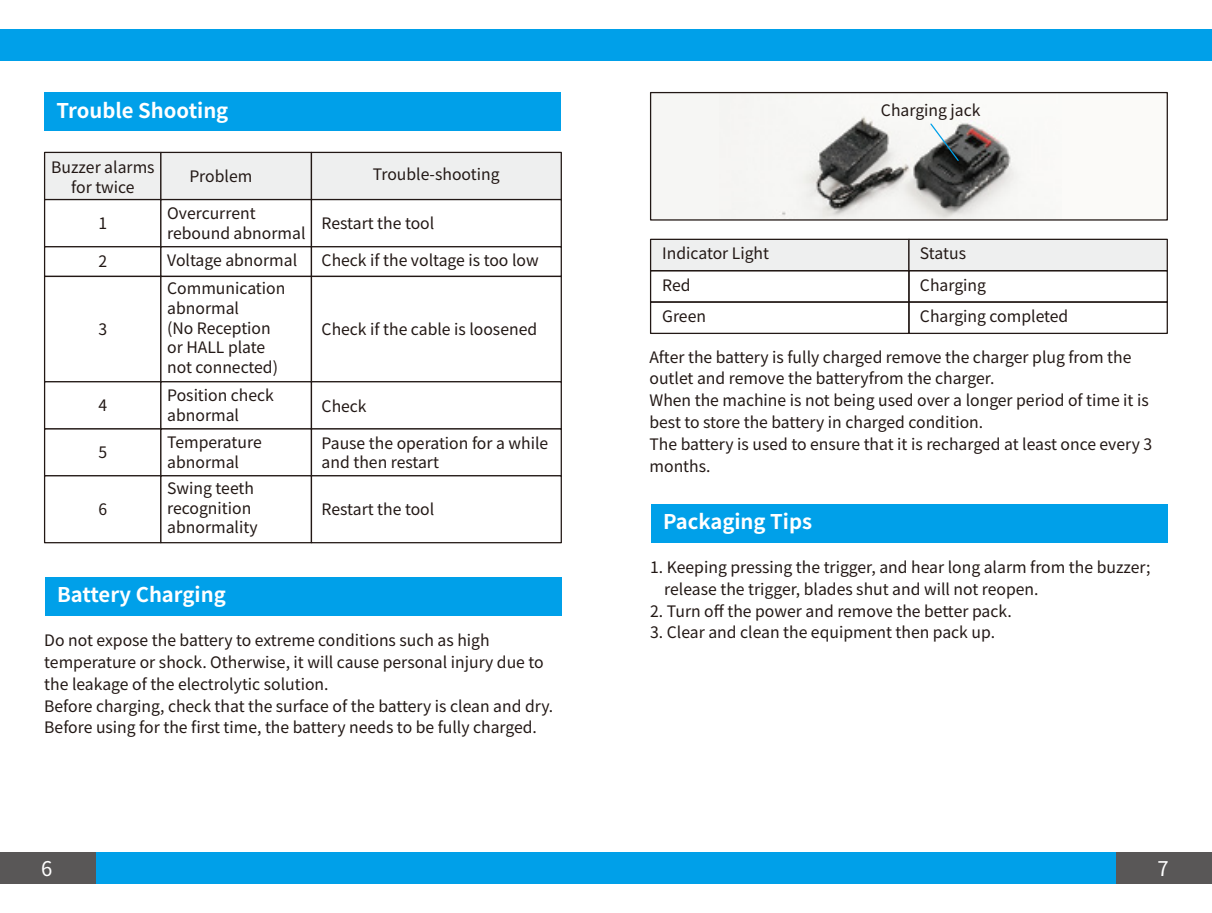
<style>
.page{position:relative;width:1212px;height:913px;background:#fff}
.page>*{position:absolute;margin:0;border:0;box-sizing:border-box;transform-origin:0 0}
.t1{font:700 20.25px "Source Han Sans CN";color:#fff}
.t2{font:20.25px "Source Han Sans CN";color:#fff}
.t3{font:15.75px/19.6px "Source Han Sans CN";color:#221815}
</style>
<div class="page">
<div style="left:650px;top:92px;width:517px;height:128px;background:#f6f6f4"></div>
<img style="left:782px;top:117px;width:229px;height:101px">
<div style="left:1062px;top:92px;width:105px;height:128px;background:#fbfaf8"></div>
<div style="left:650px;top:92px;width:518px;height:128px;border:1px solid #221815"></div>
<div style="left:45px;top:93px;width:516px;height:38px;background:#00a0e9"></div>
<div style="left:44px;top:152px;width:117px;height:48px;background:#eeefef;border:1px solid #221815"></div>
<div style="left:160px;top:152px;width:152px;height:48px;background:#eeefef;border:1px solid #221815"></div>
<div style="left:311px;top:152px;width:251px;height:48px;background:#eeefef;border:1px solid #221815"></div>
<div style="left:44px;top:199px;width:117px;height:48px;background:#fff;border:1px solid #221815"></div>
<div style="left:160px;top:199px;width:152px;height:48px;background:#fff;border:1px solid #221815"></div>
<div style="left:311px;top:199px;width:251px;height:48px;background:#fff;border:1px solid #221815"></div>
<div style="left:44px;top:246px;width:117px;height:31px;background:#fff;border:1px solid #221815"></div>
<div style="left:160px;top:246px;width:152px;height:31px;background:#fff;border:1px solid #221815"></div>
<div style="left:311px;top:246px;width:251px;height:31px;background:#fff;border:1px solid #221815"></div>
<div style="left:44px;top:275px;width:117px;height:107px;background:#fff;border:1px solid #221815"></div>
<div style="left:160px;top:275px;width:152px;height:107px;background:#fff;border:1px solid #221815"></div>
<div style="left:311px;top:275px;width:251px;height:107px;background:#fff;border:1px solid #221815"></div>
<div style="left:44px;top:381px;width:117px;height:48px;background:#fff;border:1px solid #221815"></div>
<div style="left:160px;top:381px;width:152px;height:48px;background:#fff;border:1px solid #221815"></div>
<div style="left:311px;top:381px;width:251px;height:48px;background:#fff;border:1px solid #221815"></div>
<div style="left:44px;top:428px;width:117px;height:48px;background:#fff;border:1px solid #221815"></div>
<div style="left:160px;top:428px;width:152px;height:48px;background:#fff;border:1px solid #221815"></div>
<div style="left:311px;top:428px;width:251px;height:48px;background:#fff;border:1px solid #221815"></div>
<div style="left:44px;top:475px;width:117px;height:68px;background:#fff;border:1px solid #221815"></div>
<div style="left:160px;top:475px;width:152px;height:68px;background:#fff;border:1px solid #221815"></div>
<div style="left:311px;top:475px;width:251px;height:68px;background:#fff;border:1px solid #221815"></div>
<div style="left:651px;top:504px;width:516px;height:38px;background:#00a0e9"></div>
<div style="left:650px;top:238px;width:259px;height:33px;background:#eeefef;border:1px solid #221815"></div>
<div style="left:908px;top:238px;width:260px;height:33px;background:#eeefef;border:1px solid #221815"></div>
<div style="left:650px;top:270px;width:259px;height:32px;border:1px solid #221815"></div>
<div style="left:908px;top:270px;width:260px;height:32px;border:1px solid #221815"></div>
<div style="left:650px;top:301px;width:259px;height:33px;border:1px solid #221815"></div>
<div style="left:908px;top:301px;width:260px;height:33px;border:1px solid #221815"></div>
<div style="left:0;top:29px;width:1211px;height:32px;background:#00a0e9"></div>
<div style="left:0;top:852px;width:1211px;height:32px;background:#00a0e9"></div>
<div style="left:1116px;top:852px;width:95px;height:32px;background:#595757"></div>
<div style="left:0;top:852px;width:95px;height:32px;background:#595757"></div>
<div style="left:45px;top:576px;width:517px;height:39px;background:#00a0e9"></div>
<svg style="left:929px;top:122px;width:31px;height:40px"></svg>
<p class="t1" style="left:57px;top:99px;width:173px">Trouble Shooting</p>
<p class="t3" style="left:51px;top:157px;width:105px;text-align:center">Buzzer alarms for twice</p>
<p class="t3" style="left:189px;top:167px;width:64px">Problem</p>
<p class="t3" style="left:373px;top:165px;width:128px">Trouble-shooting</p>
<p class="t3" style="left:99px;top:213px;width:10px">1</p>
<p class="t3" style="left:167px;top:204px;width:140px">Overcurrent rebound abnormal</p>
<p class="t3" style="left:322px;top:214px;width:114px">Restart the tool</p>
<p class="t3" style="left:99px;top:252px;width:10px">2</p>
<p class="t3" style="left:167px;top:250px;width:132px">Voltage abnormal</p>
<p class="t3" style="left:322px;top:250px;width:219px">Check if the voltage is too low</p>
<p class="t3" style="left:99px;top:319px;width:10px">3</p>
<p class="t3" style="left:167px;top:279px;width:120px">Communication abnormal<br>(No Reception or HALL plate not connected)</p>
<p class="t3" style="left:322px;top:320px;width:217px">Check if the cable is loosened</p>
<p class="t3" style="left:99px;top:396px;width:10px">4</p>
<p class="t3" style="left:167px;top:386px;width:108px">Position check abnormal</p>
<p class="t3" style="left:322px;top:396px;width:47px">Check</p>
<p class="t3" style="left:99px;top:442px;width:10px">5</p>
<p class="t3" style="left:167px;top:433px;width:96px">Temperature abnormal</p>
<p class="t3" style="left:322px;top:433px;width:228px">Pause the operation for a while and then restart</p>
<p class="t3" style="left:99px;top:499px;width:10px">6</p>
<p class="t3" style="left:167px;top:478px;width:92px">Swing teeth recognition abnormality</p>
<p class="t3" style="left:322px;top:500px;width:114px">Restart the tool</p>
<p class="t1" style="left:57px;top:582px;width:170px">Battery Charging</p>
<p class="t3" style="left:44px;top:629px;width:511px;line-height:21.8px">Do not expose the battery to extreme conditions such as high temperature or shock. Otherwise, it will cause personal injury due to the leakage of the electrolytic solution.<br>Before charging, check that the surface of the battery is clean and dry.<br>Before using for the first time, the battery needs to be fully charged.</p>
<p class="t3" style="left:881px;top:101px;width:101px">Charging jack</p>
<p class="t3" style="left:662px;top:244px;width:108px">Indicator Light</p>
<p class="t3" style="left:920px;top:244px;width:48px">Status</p>
<p class="t3" style="left:662px;top:275px;width:30px">Red</p>
<p class="t3" style="left:920px;top:275px;width:68px">Charging</p>
<p class="t3" style="left:662px;top:306px;width:45px">Green</p>
<p class="t3" style="left:920px;top:306px;width:150px">Charging completed</p>
<p class="t3" style="left:649px;top:346px;width:504px;line-height:21.8px">After the battery is fully charged remove the charger plug from the outlet and remove the batteryfrom the charger.<br>When the machine is not being used over a longer period of time it is best to store the battery in charged condition.<br>The battery is used to ensure that it is recharged at least once every 3 months.</p>
<p class="t1" style="left:663px;top:510px;width:151px">Packaging Tips</p>
<p class="t3" style="left:664px;top:556px;width:488px;line-height:21.8px;text-indent:-14px">1. Keeping pressing the trigger, and hear long alarm from the buzzer; release the trigger, blades shut and will not reopen.</p>
<p class="t3" style="left:650px;top:601px;width:363px">2. Turn off the power and remove the better pack.</p>
<p class="t3" style="left:650px;top:622px;width:346px">3. Clear and clean the equipment then pack up.</p>
<p class="t2" style="left:41px;top:856px;width:13px">6</p>
<p class="t2" style="left:1157px;top:856px;width:13px">7</p>
</div>
